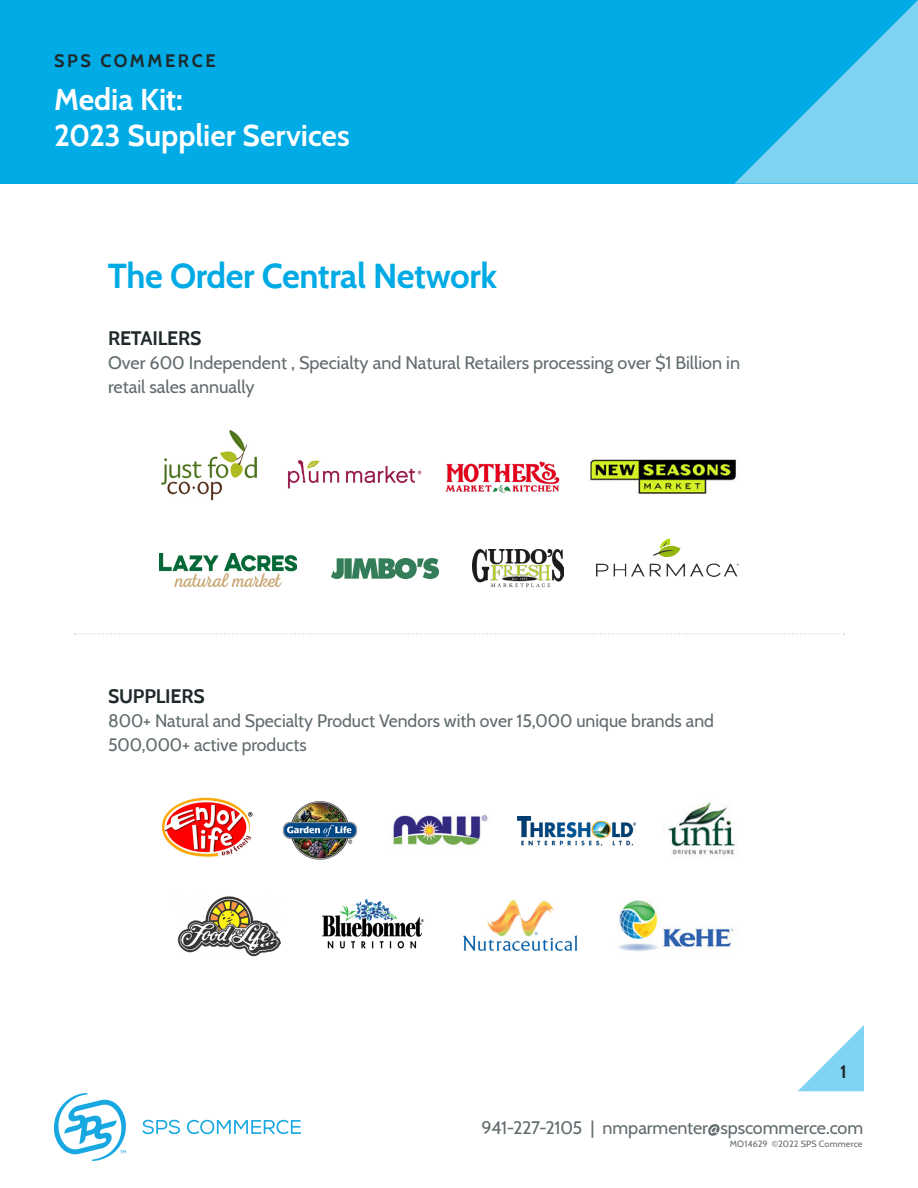
<style>
.page{position:relative;width:918px;height:1188px;background:#fff}
.page>*{position:absolute;margin:0;border:0;box-sizing:border-box;transform-origin:0 0}
.t1{font:700 34.5px "Cabin";letter-spacing:-.01em;color:#00aae5}
.Title_Headline{font:700 30px "Cabin";color:#fff}
.t2{font:700 19.5px "Cabin";letter-spacing:-.01em;color:#1f292b}
.t3{font:18px/24px "Cabin";color:#616b6e}
.Intro_head{font:700 18px "Cabin";letter-spacing:.14em;color:#1f292b}
.Year_Footer{font:9px "Cabin";letter-spacing:.015em;color:#616b6e}
</style>
<div class="page">
<div style="left:0;top:0;width:918px;height:184px;background:#00abe6"></div>
<svg style="left:734px;top:0;width:184px;height:184px"></svg>
<svg style="left:75px;top:634px;width:769px;height:1px"></svg>
<img style="left:473px;top:550px;width:90px;height:38px">
<img style="left:159px;top:554px;width:138px;height:32px">
<img style="left:463px;top:899px;width:115px;height:52px">
<img style="left:618px;top:900px;width:116px;height:51px">
<img style="left:392px;top:814px;width:97px;height:31px">
<img style="left:668px;top:801px;width:68px;height:54px">
<img style="left:177px;top:896px;width:104px;height:60px">
<img style="left:161px;top:797px;width:92px;height:60px">
<img style="left:282px;top:801px;width:76px;height:59px">
<img style="left:586px;top:459px;width:150px;height:35px">
<img style="left:161px;top:430px;width:95px;height:71px">
<img style="left:288px;top:460px;width:134px;height:29px">
<img style="left:322px;top:898px;width:102px;height:51px">
<img style="left:446px;top:461px;width:114px;height:32px">
<img style="left:597px;top:539px;width:141px;height:38px">
<img style="left:331px;top:559px;width:107px;height:20px">
<img style="left:517px;top:817px;width:119px;height:28px">
<svg style="left:798px;top:1025px;width:66px;height:66px"></svg>
<svg style="left:142px;top:1120px;width:38px;height:14px"></svg>
<svg style="left:187px;top:1120px;width:114px;height:14px"></svg>
<svg style="left:54px;top:1093px;width:72px;height:68px"></svg>
<p class="Intro_head" style="left:54px;top:46px;width:163px">SPS COMMERCE</p>
<p class="Title_Headline" style="left:54px;top:75px;width:130px">Media Kit:</p>
<p class="Title_Headline" style="left:54px;top:111px;width:297px">2023 Supplier Services</p>
<p class="t1" style="left:108px;top:249px;width:391px">The Order Central Network</p>
<p class="t2" style="left:108px;top:322px;width:95px">RETAILERS</p>
<p class="t3" style="left:108px;top:349px;width:634px">Over 600 Independent , Specialty and Natural Retailers processing over $1 Billion in retail sales annually</p>
<p class="t2" style="left:108px;top:681px;width:98px">SUPPLIERS</p>
<p class="t3" style="left:108px;top:707px;width:608px">800+ Natural and Specialty Product Vendors with over 15,000 unique brands and<br>500,000+ active products</p>
<p class="Intro_head" style="left:840px;top:1057px;width:8px">1</p>
<p class="t3" style="left:482px;top:1115px;width:383px">941-227-2105 | nmparmenter@spscommerce.com</p>
<p class="Year_Footer" style="left:730px;top:1137px;width:134px">MO14629 ©2022 SPS Commerce</p>
</div>
